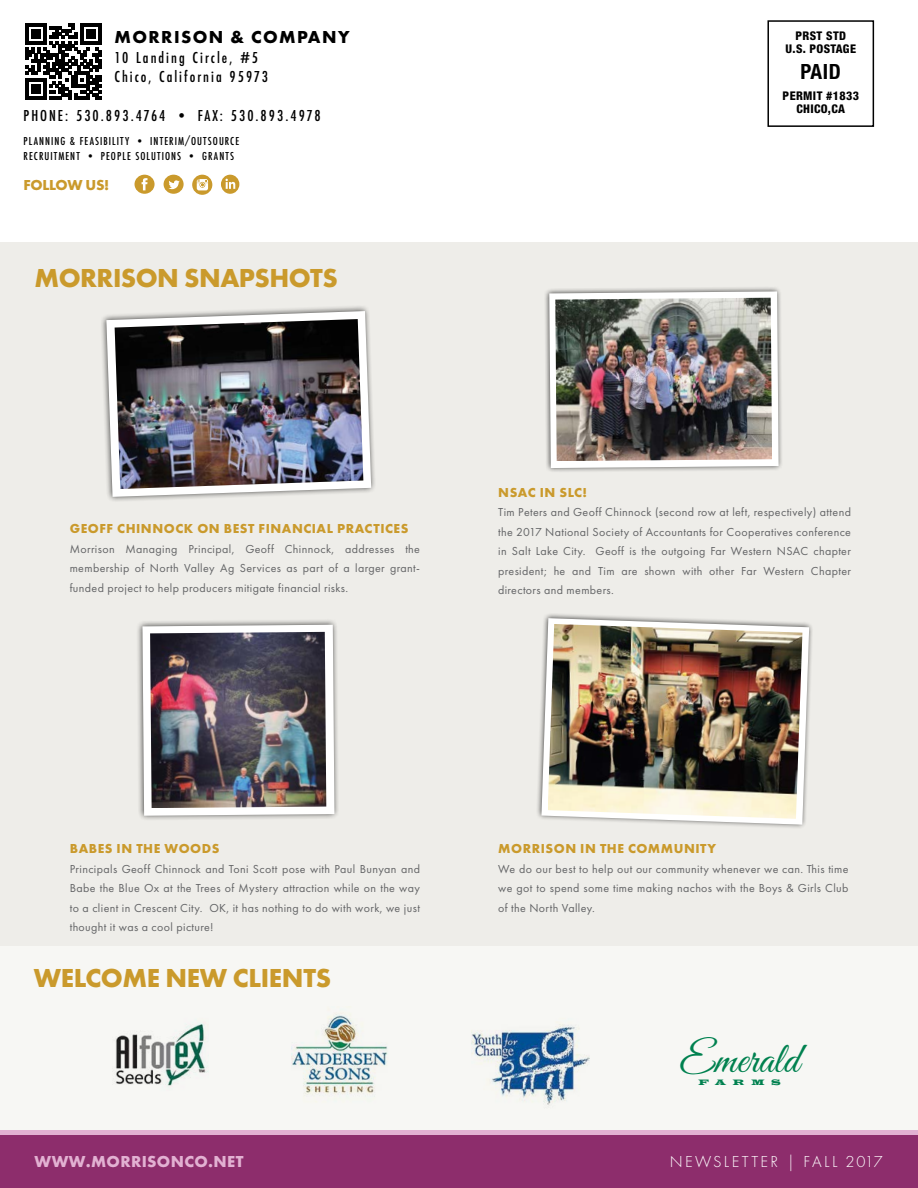
<style>
.page{position:relative;width:918px;height:1188px;background:#fff}
.page>*{position:absolute;margin:0;border:0;box-sizing:border-box;transform-origin:0 0}
.t1{font:43.5px "Great Vibes";color:#00814f}
.t2{font:700 27px "Futura PT";letter-spacing:-.02em;color:#ca9a2c}
.t3{font:700 condensed 21px "Helvetica Neue LT Std";color:#000}
.t4{font:700 18px "Futura PT";letter-spacing:.08em;color:#000}
.t5{font:500 16.5px/19.5px "Futura PT Cond";letter-spacing:.12em;color:#000}
.t6{font:300 16.5px "Futura PT";letter-spacing:.14em;color:#fff}
.t7{font:700 16.5px "Futura PT";letter-spacing:.02em;color:#e2b1d2}
.t8{font:700 15px "Futura PT";letter-spacing:-.02em;color:#ca9a2c}
.t9{font:700 13.5px "Futura PT";letter-spacing:.04em;color:#ca9a2c}
.t10{font:12px/19.5px "Futura PT";letter-spacing:.03em;color:#636466;text-align:justify}
.t11{font:500 12px/15px "Futura PT Cond";letter-spacing:.09em;color:#000}
.t12{font:800 condensed 12px/12.8px "Helvetica Neue LT Std";letter-spacing:.03em;color:#000;text-align:center}
.t13{font:8.1px "Latin Wide";letter-spacing:.8em;color:#00814f}
</style>
<div class="page">
<div style="left:0;top:931px;width:918px;height:243px;background:#f7f7f4"></div>
<div style="left:0;top:243px;width:918px;height:703px;background:#eeede9"></div>
<div style="left:0;top:1135px;width:918px;height:53px;background:#8d2d6c"></div>
<div style="left:0;top:1130px;width:918px;height:5px;background:#e2b1d2"></div>
<svg style="left:101px;top:306px;width:274px;height:195px"></svg>
<svg style="left:106px;top:311px;width:265px;height:186px"></svg>
<img style="left:115px;top:319px;width:248px;height:170px">
<svg style="left:545px;top:287px;width:237px;height:185px"></svg>
<svg style="left:549px;top:291px;width:230px;height:177px;background:#eee"></svg>
<img style="left:555px;top:298px;width:217px;height:163px">
<svg style="left:137px;top:620px;width:201px;height:200px"></svg>
<img style="left:150px;top:632px;width:176px;height:176px">
<svg style="left:537px;top:614px;width:275px;height:214px"></svg>
<svg style="left:541px;top:618px;width:268px;height:207px"></svg>
<img style="left:548px;top:624px;width:254px;height:195px">
<img style="left:115px;top:1023px;width:93px;height:63px">
<img style="left:291px;top:1014px;width:97px;height:81px">
<img style="left:472px;top:1024px;width:118px;height:81px">
<svg style="left:25px;top:23px;width:77px;height:76px"></svg>
<div style="left:767px;top:20px;width:107px;height:107px;border:2px solid #000"></div>
<svg style="left:135px;top:175px;width:20px;height:19px"></svg>
<svg style="left:164px;top:175px;width:20px;height:19px"></svg>
<svg style="left:192px;top:175px;width:20px;height:20px"></svg>
<svg style="left:221px;top:175px;width:18px;height:19px"></svg>
<h3 class="t4" style="left:115px;top:25px;width:237px">MORRISON &amp; COMPANY</h3>
<h3 class="t5" style="left:115px;top:47px;width:155px">10 Landing Circle, #5<br>Chico, California 95973</h3>
<h3 class="t5" style="left:24px;top:105px;width:299px">PHONE: 530.893.4764 • FAX: 530.893.4978</h3>
<p class="t11" style="left:24px;top:134px;width:217px">PLANNING &amp; FEASIBILITY • INTERIM/OUTSOURCE<br>RECRUITMENT • PEOPLE SOLUTIONS • GRANTS</p>
<p class="t8" style="left:24px;top:175px;width:87px">FOLLOW US!</p>
<h2 class="t2" style="left:35px;top:261px;width:305px">MORRISON SNAPSHOTS</h2>
<p class="t12" style="left:786px;top:29px;width:72px">PRST STD<br>U.S. POSTAGE</p>
<h3 class="t3" style="left:801px;top:59px;width:42px">PAID</h3>
<p class="t12" style="left:783px;top:90px;width:78px">PERMIT #1833<br>CHICO,CA</p>
<p class="t9" style="left:70px;top:520px;width:340px">GEOFF CHINNOCK ON BEST FINANCIAL PRACTICES</p>
<p class="t10" style="left:70px;top:539px;width:352px">Morrison Managing Principal, Geoff Chinnock, addresses the membership of North Valley Ag Services as part of a larger grant&shy;funded project to help producers mitigate financial risks.</p>
<p class="t9" style="left:498px;top:484px;width:90px">NSAC IN SLC!</p>
<p class="t10" style="left:498px;top:502px;width:354px">Tim Peters and Geoff Chinnock (second row at left, respectively) attend the 2017 National Society of Accountants for Cooperatives conference in Salt Lake City. Geoff is the outgoing Far Western NSAC chapter president; he and Tim are shown with other Far Western Chapter directors and members.</p>
<p class="t9" style="left:70px;top:840px;width:151px">BABES IN THE WOODS</p>
<p class="t10" style="left:70px;top:859px;width:352px">Principals Geoff Chinnock and Toni Scott pose with Paul Bunyan and Babe the Blue Ox at the Trees of Mystery attraction while on the way to a client in Crescent City. OK, it has nothing to do with work, we just thought it was a cool picture!</p>
<h2 class="t2" style="left:34px;top:960px;width:299px">WELCOME NEW CLIENTS</h2>
<p class="t9" style="left:498px;top:840px;width:219px">MORRISON IN THE COMMUNITY</p>
<p class="t10" style="left:498px;top:859px;width:352px">We do our best to help out our community whenever we can. This time we got to spend some time making nachos with the Boys &amp; Girls Club of the North Valley.</p>
<h1 class="t1" style="left:680px;top:1035px;width:122px">Emerald</h1>
<p class="t13" style="left:698px;top:1077px;width:84px">FARMS</p>
<h3 class="t7" style="left:35px;top:1150px;width:211px">WWW.MORRISONCO.NET</h3>
<h3 class="t6" style="left:670px;top:1152px;width:214px">NEWSLETTER | FALL 2017</h3>
</div>
